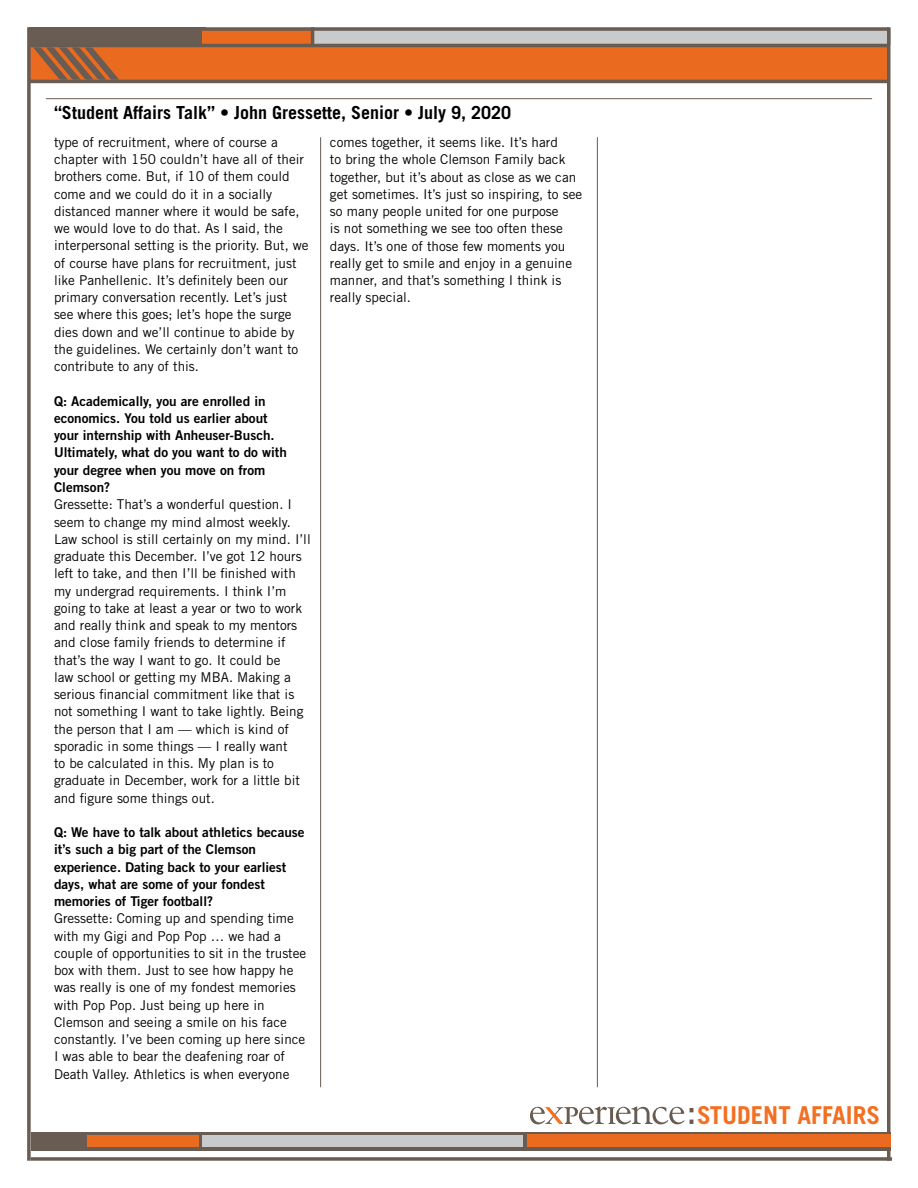
<style>
.page{position:relative;width:918px;height:1188px;background:#fff}
.page>*{position:absolute;margin:0;border:0;box-sizing:border-box;transform-origin:0 0}
.t1{font:700 24.6px "Trade Gothic LT Std";color:#f36f21}
.t2{font:700 18px "Trade Gothic LT Std";color:#000}
.t3{font:13.5px/17.2px "Trade Gothic LT Std";color:#000}
.t4{font:13.5px/17.2px "Trade Gothic LT Std Bd 2";color:#000}
</style>
<div class="page">
<div style="left:29px;top:27px;width:176px;height:19px;background:#685c53"></div>
<div style="left:314px;top:28px;width:577px;height:17px;background:#c9cacc"></div>
<div style="left:29px;top:46px;width:860px;height:35px;background:#ea6a20"></div>
<div style="left:203px;top:28px;width:109px;height:17px;background:#ea6a20"></div>
<svg style="left:202px;top:27px;width:685px;height:4px;background:#776b63"></svg>
<hr style="left:31px;top:44px;width:858px;height:3px;background:#685c52">
<hr style="left:28px;top:80px;width:861px;height:3px;background:#685c53">
<svg style="left:33px;top:47px;width:86px;height:33px"></svg>
<svg style="left:27px;top:27px;width:4px;height:1134px;background:#796e66"></svg>
<hr style="left:887px;top:27px;width:3px;height:1134px;background:#685c53">
<hr style="left:311px;top:27px;width:3px;height:19px;background:#685c52">
<div style="left:31px;top:1132px;width:860px;height:19px;background:#685c53"></div>
<div style="left:202px;top:1135px;width:321px;height:12px;background:#c9cacc"></div>
<div style="left:88px;top:1135px;width:111px;height:12px;background:#ea6a20"></div>
<div style="left:527px;top:1135px;width:364px;height:12px;background:#ea6a20"></div>
<svg style="left:31px;top:1157px;width:861px;height:4px;background:#796f67"></svg>
<svg style="left:530px;top:1106px;width:163px;height:18px"></svg>
<hr style="left:320px;top:137px;width:1px;height:950px;background:#685c52">
<hr style="left:597px;top:137px;width:1px;height:950px;background:#685c52">
<hr style="left:46px;top:98px;width:826px;height:1px;background:#685c52">
<h2 class="t2" style="left:54px;top:102px;width:459px">“Student Affairs Talk” • John Gressette, Senior • July 9, 2020</h2>
<p class="t3" style="left:54px;top:133px;width:256px">type of recruitment, where of course a chapter with 150 couldn’t have all of their brothers come. But, if 10 of them could come and we could do it in a socially distanced manner where it would be safe, we would love to do that. As I said, the interpersonal setting is the priority. But, we of course have plans for recruitment, just like Panhellenic. It’s definitely been our primary conversation recently. Let’s just see where this goes; let’s hope the surge dies down and we’ll continue to abide by the guidelines. We certainly don’t want to contribute to any of this.</p>
<p class="t4" style="left:54px;top:392px;width:234px">Q: Academically, you are enrolled in economics. You told us earlier about your internship with Anheuser-Busch.<br>Ultimately, what do you want to do with your degree when you move on from<br>Clemson?</p>
<p class="t3" style="left:54px;top:496px;width:258px">Gressette: That’s a wonderful question. I seem to change my mind almost weekly.<br>Law school is still certainly on my mind. I’ll graduate this December. I’ve got 12 hours left to take, and then I’ll be finished with my undergrad requirements. I think I’m going to take at least a year or two to work and really think and speak to my mentors and close family friends to determine if that’s the way I want to go. It could be<br>law school or getting my MBA. Making a serious financial commitment like that is not something I want to take lightly. Being the person that I am — which is kind of sporadic in some things — I really want<br>to be calculated in this. My plan is to graduate in December, work for a little bit and figure some things out.</p>
<p class="t4" style="left:54px;top:823px;width:252px">Q: We have to talk about athletics because it’s such a big part of the Clemson experience. Dating back to your earliest days, what are some of your fondest memories of Tiger football?</p>
<p class="t3" style="left:54px;top:910px;width:254px">Gressette: Coming up and spending time with my Gigi and Pop Pop … we had a couple of opportunities to sit in the trustee box with them. Just to see how happy he was really is one of my fondest memories with Pop Pop. Just being up here in Clemson and seeing a smile on his face constantly. I’ve been coming up here since I was able to bear the deafening roar of Death Valley. Athletics is when everyone</p>
<p class="t3" style="left:330px;top:134px;width:254px">comes together, it seems like. It’s hard<br>to bring the whole Clemson Family back together, but it’s about as close as we can get sometimes. It’s just so inspiring, to see so many people united for one purpose<br>is not something we see too often these days. It’s one of those few moments you really get to smile and enjoy in a genuine manner, and that’s something I think is really special.</p>
<h1 class="t1" style="left:697px;top:1100px;width:185px">STUDENT AFFAIRS</h1>
</div>
